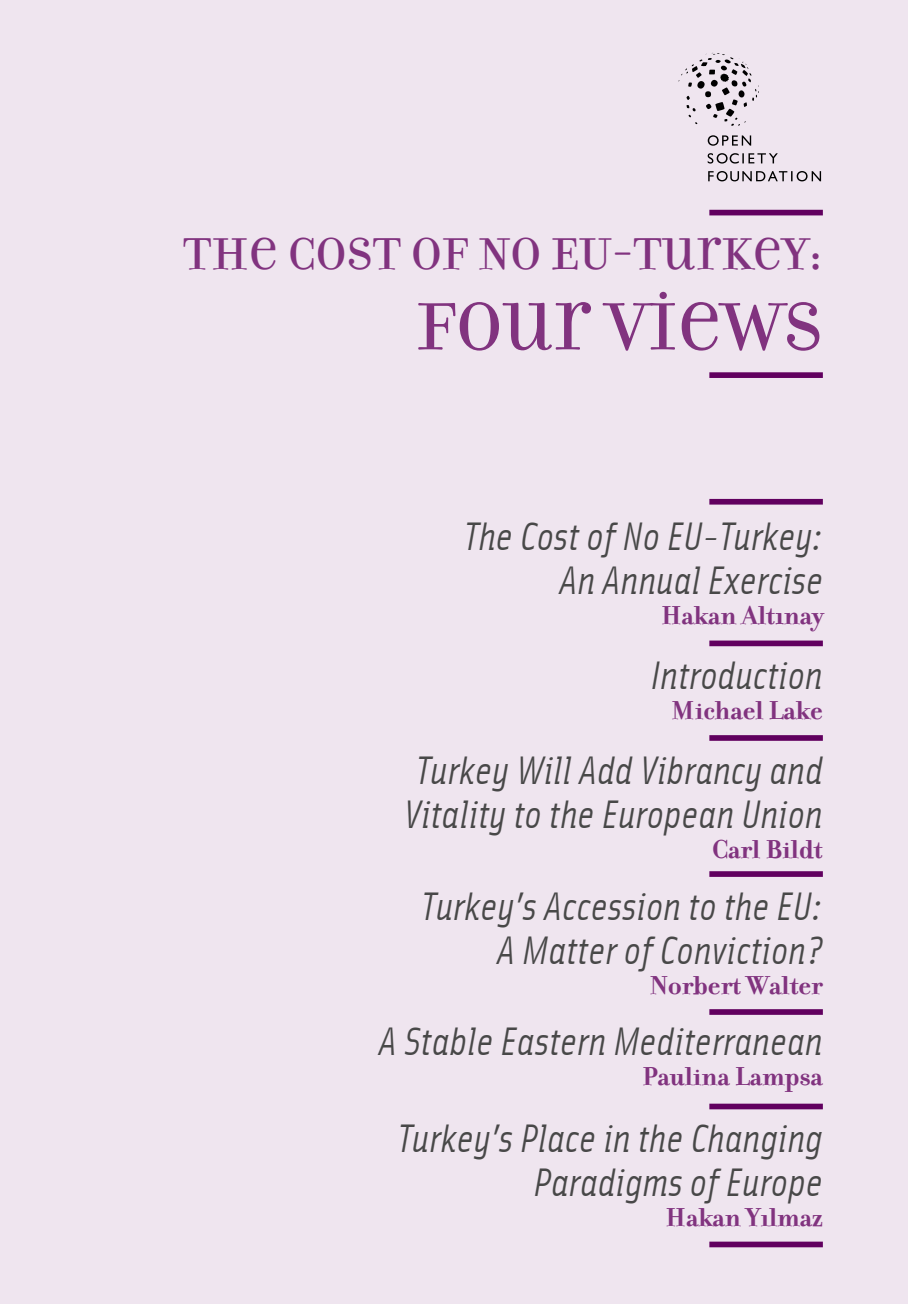
<style>
.page{position:relative;width:908px;height:1304px;background:#fff}
.page>*{position:absolute;margin:0;border:0;box-sizing:border-box;transform-origin:0 0}
.yazaradi{font:72px "Filosofiabek Unicase";color:#81337f}
.yazaradi-2{font:48px "Filosofiabek Unicase";color:#81337f}
.baslik{font:italic 40px/44px "Solex Regular Lining";color:#484848;text-align:right}
.baslik-2{font:700 28px "Filosofiabek";color:#81337f}
.yazaradi-3{font:700 28px "Filosofiabek";color:#81337f}
.unvan{font:700 28px "Filosofiabek";color:#81337f}
</style>
<div class="page">
<div style="left:0;top:0;width:907px;height:1304px;background:#efe5ef"></div>
<div style="left:709px;top:210px;width:113px;height:5px;background:#61005f"></div>
<div style="left:709px;top:372px;width:113px;height:6px;background:#61005f"></div>
<div style="left:709px;top:735px;width:113px;height:6px;background:#61005f"></div>
<div style="left:709px;top:871px;width:113px;height:6px;background:#61005f"></div>
<div style="left:709px;top:1009px;width:113px;height:6px;background:#61005f"></div>
<div style="left:709px;top:1104px;width:113px;height:5px;background:#61005f"></div>
<div style="left:709px;top:1242px;width:113px;height:5px;background:#61005f"></div>
<div style="left:709px;top:641px;width:113px;height:5px;background:#61005f"></div>
<div style="left:709px;top:499px;width:113px;height:6px;background:#61005f"></div>
<svg style="left:707px;top:135px;width:43px;height:11px"></svg>
<svg style="left:707px;top:153px;width:70px;height:11px"></svg>
<svg style="left:708px;top:171px;width:112px;height:10px"></svg>
<svg style="left:678px;top:53px;width:81px;height:73px"></svg>
<p class="yazaradi-2" style="left:183px;top:226px;width:641px">THE COST OF NO EU-TURKEY:</p>
<p class="yazaradi" style="left:416px;top:284px;width:408px">FOUR VIEWS</p>
<p class="baslik" style="left:464px;top:512px;width:360px">The Cost of No EU-Turkey:<br>An Annual Exercise</p>
<p class="baslik-2" style="left:660px;top:598px;width:164px">Hakan Alt›nay</p>
<p class="baslik" style="left:650px;top:652px;width:174px">Introduction</p>
<p class="unvan" style="left:671px;top:694px;width:153px">Michael Lake</p>
<p class="baslik" style="left:403px;top:747px;width:420px;text-align:center">Turkey Will Add Vibrancy and<br>Vitality to the European Union</p>
<p class="unvan" style="left:712px;top:832px;width:112px">Carl Bildt</p>
<p class="baslik" style="left:421px;top:882px;width:403px">Turkey’s Accession to the EU:<br>A Matter of Conviction?</p>
<p class="yazaradi-3" style="left:649px;top:968px;width:174px">Norbert Walter</p>
<p class="baslik" style="left:378px;top:1018px;width:445px">A Stable Eastern Mediterranean</p>
<p class="baslik-2" style="left:641px;top:1060px;width:182px">Paulina Lampsa</p>
<p class="baslik" style="left:397px;top:1115px;width:426px">Turkey’s Place in the Changing<br>Paradigms of Europe</p>
<p class="yazaradi-3" style="left:665px;top:1201px;width:159px">Hakan Yılmaz</p>
</div>
